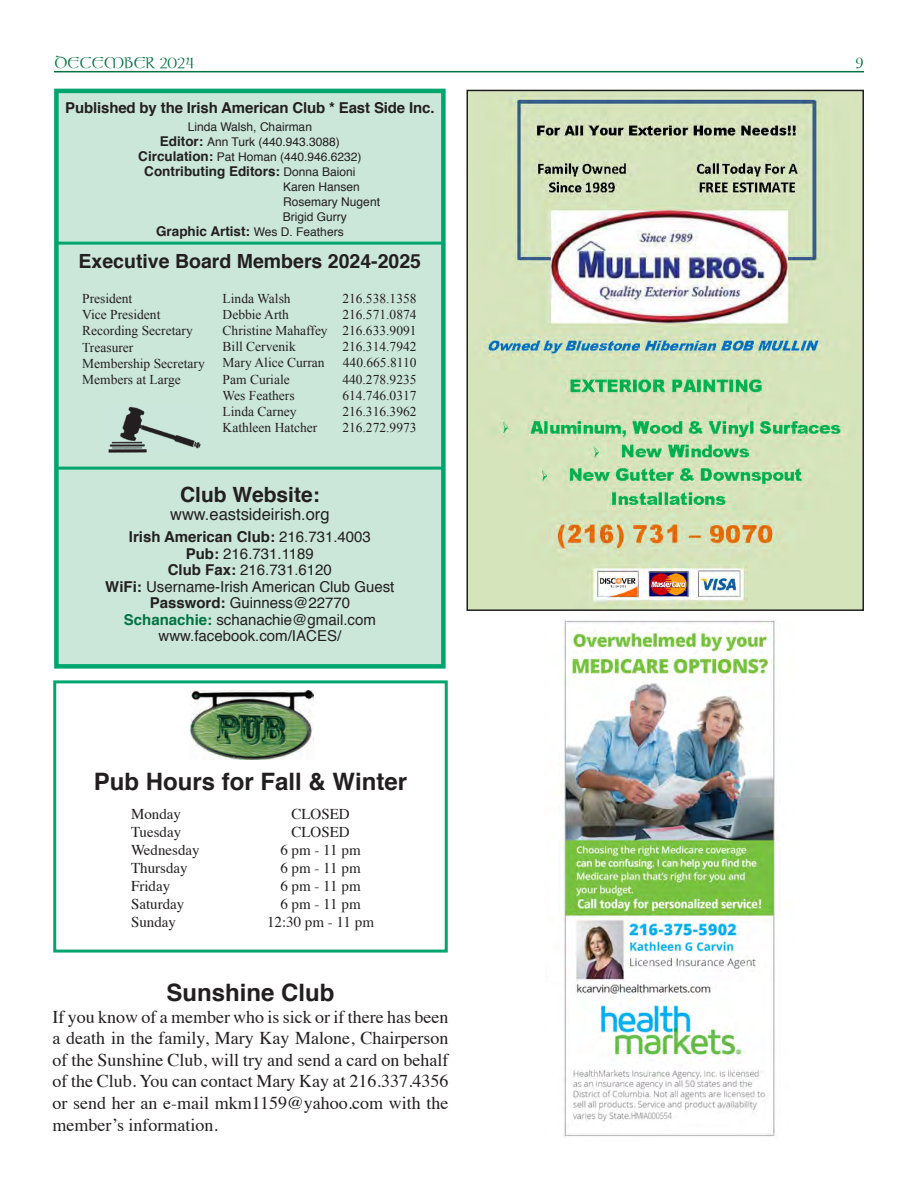
<style>
.page{position:relative;width:918px;height:1188px;background:#fff}
.page>*{position:absolute;margin:0;border:0;box-sizing:border-box;transform-origin:0 0}
.t1{font:700 24px "Helvetica";color:#231f20}
.t2{font:700 21px "Helvetica";color:#231f20}
.t3{font:700 19.5px "Helvetica";color:#231f20}
.t4{font:18px/21.6px "Times";color:#231f20;text-align:justify}
.t5{font:18px "Kelt Normal";color:#007342}
.t6{font:16.5px "Helvetica";color:#231f20}
.t7{font:15px/16.5px "Helvetica";color:#231f20;text-align:center}
.t8{font:15px/18px "Times";color:#231f20}
.t9{font:700 15px "Helvetica";letter-spacing:-.01em;color:#231f20}
.t10{font:13.5px/16.2px "Times New Roman";color:#231f20;text-align:justify}
.t11{font:700 13.5px "Helvetica";color:#231f20}
.t12{font:12px/15px "Helvetica";color:#231f20;text-align:center}
.s1{font-weight:700;font-size:13.5px}
.s2{font-weight:400;font-size:12px}
.s3{font-weight:700}
.s4{font-weight:700;color:#007342}
</style>
<div class="page">
<hr style="left:54px;top:71px;width:810px;height:1px;background:#007342">
<div style="left:56px;top:91px;width:387px;height:575px;background:#cbe7da"></div>
<div style="left:54px;top:89px;width:392px;height:580px;border:4px solid #00a66e"></div>
<hr style="left:56px;top:242px;width:387px;height:3px;background:#00a66e">
<hr style="left:56px;top:467px;width:387px;height:3px;background:#00a66e">
<img style="left:108px;top:407px;width:92px;height:46px">
<img style="left:469px;top:93px;width:392px;height:515px">
<div style="left:466px;top:90px;width:398px;height:521px;border:2px solid #231f20"></div>
<img style="left:564px;top:620px;width:211px;height:517px">
<div style="left:53px;top:680px;width:395px;height:273px;border:3px solid #00a66e"></div>
<img style="left:191px;top:691px;width:122px;height:69px">
<h3 class="t5" style="left:54px;top:54px;width:142px">DECEMBER 2024</h3>
<h3 class="t5" style="left:856px;top:54px;width:10px">9</h3>
<p class="t9" style="left:65px;top:96px;width:371px">Published by the Irish American Club * East Side Inc.</p>
<p class="t12" style="left:138px;top:120px;width:225px">Linda Walsh, Chairman<br><span class="s1">Editor:</span> Ann Turk (440.943.3088)<br><span class="s1">Circulation:</span> Pat Homan (440.946.6232)</p>
<p class="t11" style="left:144px;top:161px;width:213px">Contributing Editors: <span class="s2">Donna Baioni</span></p>
<p class="t12" style="left:283px;top:180px;width:99px;text-align:left">Karen Hansen<br>Rosemary Nugent<br>Brigid Gurry</p>
<p class="t11" style="left:156px;top:221px;width:189px">Graphic Artist: <span class="s2">Wes D. Feathers</span></p>
<h3 class="t3" style="left:79px;top:245px;width:344px">Executive Board Members 2024-2025</h3>
<p class="t10" style="left:82px;top:290px;width:124px;text-align:left">President<br>Vice President<br>Recording Secretary<br>Treasurer<br>Membership Secretary<br>Members at Large</p>
<p class="t10" style="left:223px;top:290px;width:70px">Linda Walsh</p>
<p class="t10" style="left:342px;top:290px;width:76px">216.538.1358</p>
<p class="t10" style="left:223px;top:306px;width:68px">Debbie Arth</p>
<p class="t10" style="left:223px;top:306px;width:195px;text-indent:120px">216.571.0874<br>Christine Mahaffey 216.633.9091<br>Bill Cervenik</p>
<p class="t10" style="left:342px;top:338px;width:76px">216.314.7942</p>
<p class="t10" style="left:223px;top:355px;width:103px">Mary Alice Curran</p>
<p class="t10" style="left:343px;top:355px;width:75px">440.665.8110</p>
<p class="t10" style="left:223px;top:371px;width:69px">Pam Curiale</p>
<p class="t10" style="left:342px;top:371px;width:76px">440.278.9235</p>
<p class="t10" style="left:223px;top:387px;width:74px">Wes Feathers</p>
<p class="t10" style="left:342px;top:387px;width:76px">614.746.0317</p>
<p class="t10" style="left:223px;top:403px;width:75px">Linda Carney</p>
<p class="t10" style="left:342px;top:403px;width:76px">216.316.3962</p>
<p class="t10" style="left:223px;top:419px;width:96px">Kathleen Hatcher</p>
<p class="t10" style="left:342px;top:419px;width:76px">216.272.9973</p>
<h2 class="t2" style="left:180px;top:478px;width:141px">Club Website:</h2>
<p class="t6" style="left:170px;top:501px;width:161px">www.eastsideirish.org</p>
<p class="t7" style="left:105px;top:529px;width:291px"><span class="s3">Irish American Club:</span> 216.731.4003<br><span class="s3">Pub:</span> 216.731.1189<br><span class="s3">Club Fax:</span> 216.731.6120<br><span class="s3">WiFi:</span> Username-Irish American Club Guest<br><span class="s3">Password:</span> Guinness@22770<br><span class="s4">Schanachie:</span> schanachie@gmail.com www.facebook.com/IACES/</p>
<h1 class="t1" style="left:94px;top:762px;width:315px">Pub Hours for Fall &amp; Winter</h1>
<p class="t8" style="left:131px;top:804px;width:70px">Monday<br>Tuesday<br>Wednesday<br>Thursday<br>Friday<br>Saturday<br>Sunday</p>
<p class="t8" style="left:267px;top:804px;width:108px;text-align:center">CLOSED<br>CLOSED<br>6 pm - 11 pm<br>6 pm - 11 pm<br>6 pm - 11 pm<br>6 pm - 11 pm<br>12:30 pm - 11 pm</p>
<h1 class="t1" style="left:166px;top:973px;width:170px">Sunshine Club</h1>
<p class="t4" style="left:52px;top:1004px;width:398px">If you know of a member who is sick or if there has been a death in the family, Mary Kay Malone, Chairperson of the Sunshine Club, will try and send a card on behalf of the Club. You can contact Mary Kay at 216.337.4356 or send her an e-mail mkm1159@yahoo.com with the member’s information.</p>
</div>
